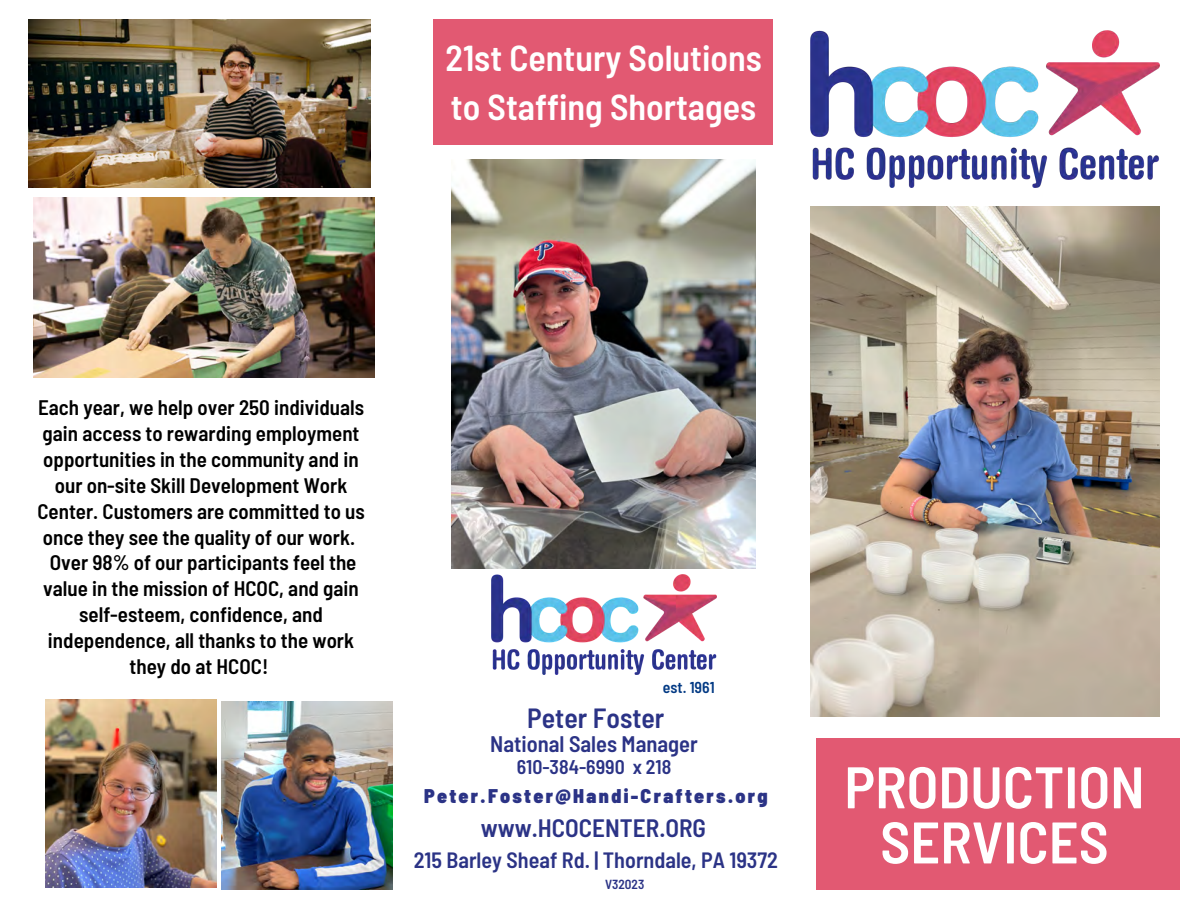
<style>
.page{position:relative;width:1188px;height:918px;background:#fff}
.page>*{position:absolute;margin:0;border:0;box-sizing:border-box;transform-origin:0 0}
.t1{font:600 semi-condensed 58.5px/55.2px "Barlow";color:#fff;text-align:center}
.t2{font:600 semi-condensed 36px/49.5px "Barlow";color:#fff}
.t3{font:600 semi-condensed 27.75px "Barlow";color:#2b3386}
.t4{font:600 semi-condensed 25.2px "Barlow";color:#2b3386}
.t5{font:600 semi-condensed 22.5px "Barlow";color:#2b3386}
.t6{font:600 semi-condensed 22.2px "Barlow";color:#2b3386}
.t7{font:600 semi-condensed 21px/25.8px "Barlow";color:#000;text-align:center}
.t8{font:900 semi-condensed 19.8px "Barlow";letter-spacing:.115em;color:#2b3386}
.t9{font:600 semi-condensed 19.8px "Barlow";color:#2b3386}
.t10{font:600 semi-condensed 15.75px "Barlow";color:#033a84}
.t11{font:600 semi-condensed 13.2px "Barlow";color:#2b3386}
</style>
<div class="page">
<div style="left:816px;top:738px;width:364px;height:151px;background:#e25972"></div>
<img style="left:33px;top:198px;width:342px;height:180px">
<div style="left:433px;top:20px;width:340px;height:125px;background:#e25972"></div>
<img style="left:46px;top:700px;width:171px;height:188px">
<img style="left:28px;top:20px;width:342px;height:167px">
<img style="left:811px;top:206px;width:349px;height:510px">
<img style="left:491px;top:575px;width:225px;height:100px">
<img style="left:222px;top:702px;width:171px;height:187px">
<img style="left:451px;top:159px;width:305px;height:410px">
<img style="left:811px;top:31px;width:349px;height:156px">
<h2 class="t2" style="left:445px;top:32px;width:318px">21st Century Solutions to Staffing Shortages</h2>
<p class="t7" style="left:37px;top:394px;width:329px">Each year, we help over 250 individuals gain access to rewarding employment opportunities in the community and in our on-site Skill Development Work Center. Customers are committed to us once they see the quality of our work.<br>Over 98% of our participants feel the value in the mission of HCOC, and gain self-esteem, confidence, and independence, all thanks to the work they do at HCOC!</p>
<p class="t10" style="left:663px;top:677px;width:53px">est. 1961</p>
<h3 class="t3" style="left:527px;top:700px;width:139px">Peter Foster</h3>
<p class="t5" style="left:490px;top:730px;width:209px">National Sales Manager</p>
<p class="t9" style="left:517px;top:755px;width:156px">610-384-6990 x 218</p>
<p class="t8" style="left:424px;top:783px;width:345px">Peter.Foster@Handi-Crafters.org</p>
<p class="t4" style="left:481px;top:812px;width:227px">www.HCOCENTER.ORG</p>
<p class="t6" style="left:414px;top:846px;width:366px">215 Barley Sheaf Rd. | Thorndale, PA 19372</p>
<p class="t11" style="left:605px;top:876px;width:41px">V32023</p>
<h1 class="t1" style="left:844px;top:757px;width:302px">PRODUCTION<br>SERVICES</h1>
</div>
